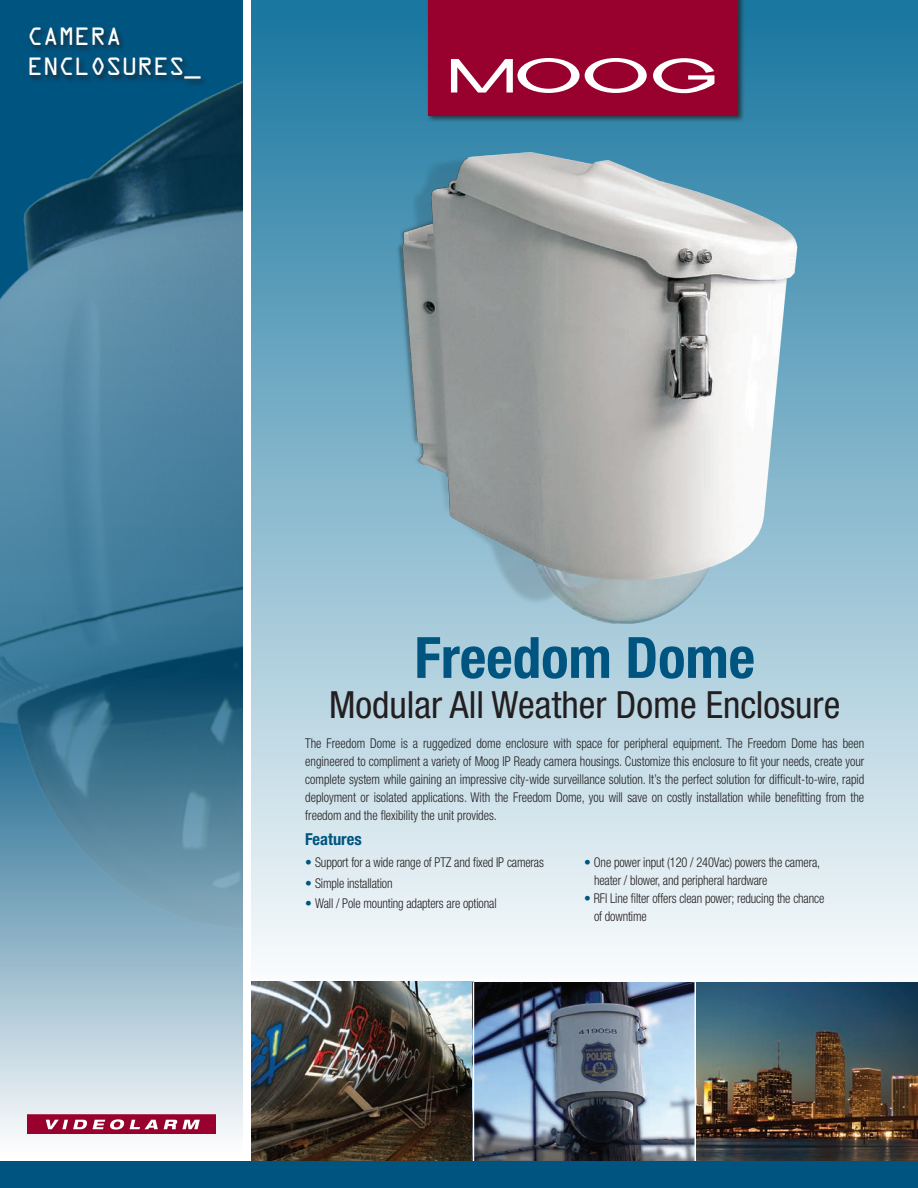
<style>
.page{position:relative;width:918px;height:1188px;background:#fff}
.page>*{position:absolute;margin:0;border:0;box-sizing:border-box;transform-origin:0 0}
.t1{font:700 condensed 57px "Helvetica Neue LT Std";color:#005480}
.t2{font:condensed 37.5px "Helvetica Neue LT Std";color:#231f20}
.t3{font:22.5px/30px "OCRA Std";letter-spacing:-.02em;color:#fff}
.t4{font:700 condensed 16.5px "Helvetica Neue LT Std";color:#005480}
.t5{font:300 condensed 13.5px/18px "Helvetica Neue LT Std";letter-spacing:-.01em;color:#231f20;scale:.92 1}
.s1{color:#005480}
</style>
<div class="page">
<div style="left:248px;top:11px;width:670px;height:1000px;background:linear-gradient(to bottom,#1b78a0,#fff)"></div>
<div style="left:0;top:0;width:243px;height:1164px;background:#005480"></div>
<img style="left:0;top:81px;width:243px;height:587px">
<div style="left:29px;top:27px;width:179px;height:60px;background:#231f20;opacity:.75"></div>
<img style="left:251px;top:982px;width:222px;height:179px">
<img style="left:474px;top:982px;width:220px;height:179px">
<img style="left:696px;top:982px;width:222px;height:179px">
<div style="left:427px;top:0;width:318px;height:123px;background:#231f20;opacity:.75"></div>
<div style="left:428px;top:0;width:309px;height:115px;background:#98012d"></div>
<svg style="left:451px;top:58px;width:196px;height:35px"></svg>
<svg style="left:653px;top:58px;width:62px;height:36px"></svg>
<svg style="left:0;top:668px;width:249px;height:493px;background:#84a8bb"></svg>
<svg style="left:27px;top:1115px;width:189px;height:19px;background:#aa2f53"></svg>
<hr style="left:473px;top:982px;width:1px;height:179px;background:#fff">
<img style="left:381px;top:138px;width:421px;height:525px">
<hr style="left:694px;top:982px;width:2px;height:179px;background:#fff">
<div style="left:0;top:1161px;width:918px;height:27px;background:#005480"></div>
<h3 class="t3" style="left:27px;top:24px;width:175px">HOUSING<br>ENCLOSURES_</h3>
<h3 class="t3" style="left:27px;top:24px;width:96px">CAMERA</h3>
<h1 class="t1" style="left:415px;top:623px;width:342px">Freedom Dome</h1>
<h2 class="t2" style="left:329px;top:683px;width:513px">Modular All Weather Dome Enclosure</h2>
<p class="t5" style="left:305px;top:735px;width:609px;text-align:justify">The Freedom Dome is a ruggedized dome enclosure with space for peripheral equipment. The Freedom Dome has been engineered to compliment a variety of Moog IP Ready camera housings. Customize this enclosure to fit your needs, create your complete system while gaining an impressive city-wide surveillance solution. It’s the perfect solution for difficult-to-wire, rapid deployment or isolated applications. With the Freedom Dome, you will save on costly installation while benefitting from the freedom and the flexibility the unit provides.</p>
<p class="t4" style="left:305px;top:829px;width:58px">Features</p>
<p class="t5" style="left:305px;top:854px;width:261px"><span class="s1">•</span> Support for a wide range of PTZ and fixed IP cameras</p>
<p class="t5" style="left:305px;top:874px;width:96px"><span class="s1">•</span> Simple installation</p>
<p class="t5" style="left:305px;top:894px;width:210px"><span class="s1">•</span> Wall / Pole mounting adapters are optional</p>
<p class="t5" style="left:594px;top:853px;width:247px;text-indent:-10px"><span class="s1">•</span> One power input (120 / 240Vac) powers the camera, heater / blower, and peripheral hardware</p>
<p class="t5" style="left:594px;top:889px;width:252px;text-indent:-10px"><span class="s1">•</span> RFI Line filter offers clean power; reducing the chance of downtime</p>
</div>
